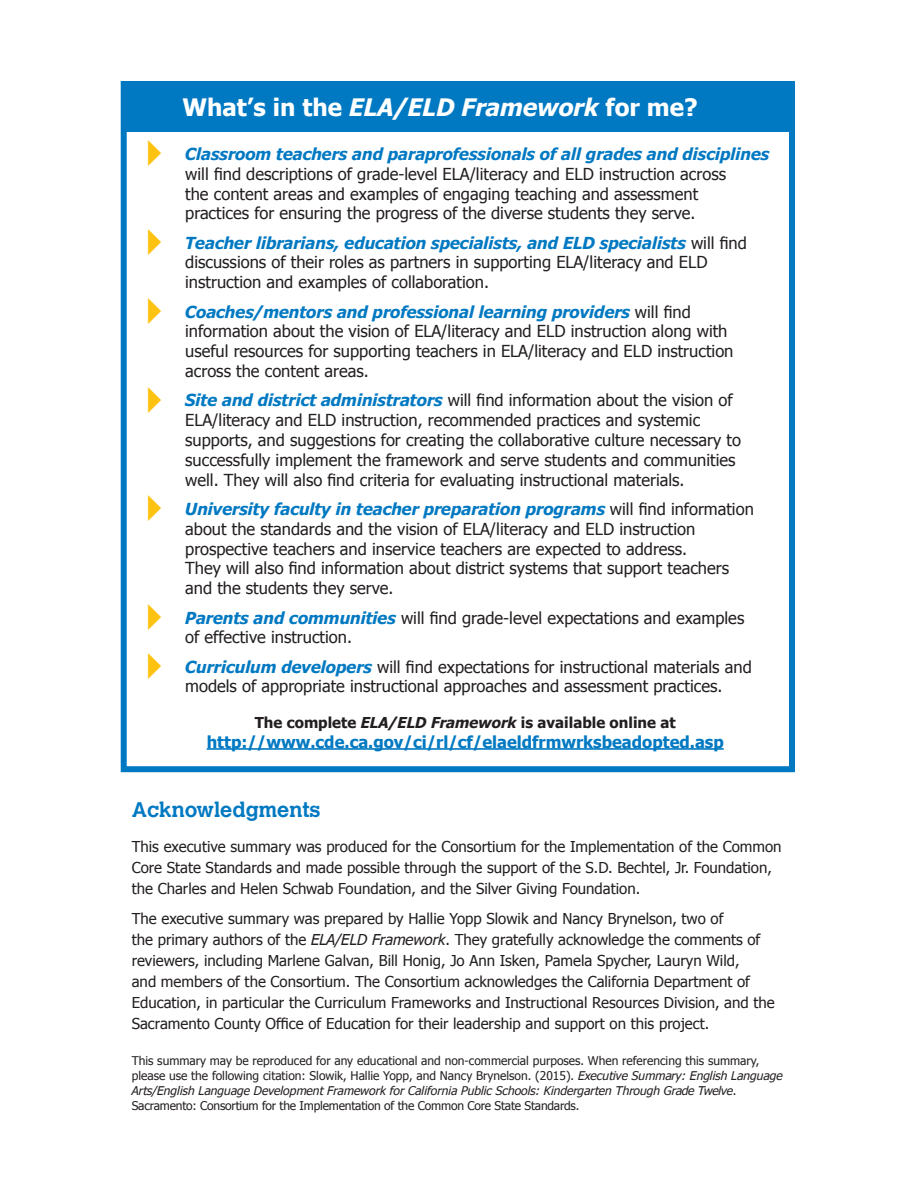
<style>
.page{position:relative;width:918px;height:1188px;background:#fff}
.page>*{position:absolute;margin:0;border:0;box-sizing:border-box;transform-origin:0 0}
.t1{font:700 24px "Tahoma";color:#fff}
.t2{font:700 21px "Calvert";color:#0079c2}
.t3{font:16.5px/19.8px "Tahoma";color:#231f20}
.t4{font:italic 700 16.5px "Tahoma";color:#0079c2}
.t5{font:700 16.5px "Tahoma";color:#0079c2}
.t6{font:15px/21px "Tahoma";color:#231f20}
.t7{font:700 15px "Tahoma";color:#231f20}
.t8{font:12px/15px "Tahoma";color:#231f20}
.s1{font-style:italic}
.s2{font-weight:700;font-style:italic;color:#0079c2}
</style>
<div class="page">
<div style="left:123px;top:84px;width:671px;height:48px;background:#0079c2"></div>
<hr style="left:207px;top:748px;width:517px;height:2px;background:#0079c2">
<div style="left:121px;top:81px;width:674px;height:691px;border:6px solid #0079c2"></div>
<h1 class="t1" style="left:183px;top:90px;width:517px">What’s in the <span class="s1">ELA/ELD Framework</span> for me?</h1>
<p class="t4" style="left:185px;top:143px;width:586px">Classroom teachers and paraprofessionals of all grades and disciplines</p>
<p class="t3" style="left:185px;top:163px;width:542px">will find descriptions of grade-level ELA/literacy and ELD instruction across the content areas and examples of engaging teaching and assessment practices for ensuring the progress of the diverse students they serve.</p>
<p class="t3" style="left:185px;top:232px;width:563px"><span class="s2">Teacher librarians, education specialists, and ELD specialists</span> will find discussions of their roles as partners in supporting ELA/literacy and ELD instruction and examples of collaboration.</p>
<p class="t3" style="left:185px;top:301px;width:550px"><span class="s2">Coaches/mentors and professional learning providers</span> will find information about the vision of ELA/literacy and ELD instruction along with useful resources for supporting teachers in ELA/literacy and ELD instruction across the content areas.</p>
<p class="t3" style="left:185px;top:390px;width:557px"><span class="s2">Site and district administrators</span> will find information about the vision of ELA/literacy and ELD instruction, recommended practices and systemic supports, and suggestions for creating the collaborative culture necessary to successfully implement the framework and serve students and communities well. They will also find criteria for evaluating instructional materials.</p>
<p class="t3" style="left:185px;top:498px;width:570px"><span class="s2">University faculty in teacher preparation programs</span> will find information about the standards and the vision of ELA/literacy and ELD instruction prospective teachers and inservice teachers are expected to address.<br>They will also find information about district systems that support teachers and the students they serve.</p>
<p class="t3" style="left:185px;top:607px;width:561px"><span class="s2">Parents and communities</span> will find grade-level expectations and examples of effective instruction.</p>
<p class="t3" style="left:185px;top:656px;width:568px"><span class="s2">Curriculum developers</span> will find expectations for instructional materials and models of appropriate instructional approaches and assessment practices.</p>
<p class="t7" style="left:255px;top:712px;width:422px">The complete <span class="s1">ELA/ELD Framework</span> is available online at</p>
<p class="t5" style="left:207px;top:730px;width:519px">http://www.cde.ca.gov/ci/rl/cf/elaeldfrmwrksbeadopted.asp</p>
<p class="t2" style="left:132px;top:796px;width:190px">Acknowledgments</p>
<p class="t6" style="left:132px;top:835px;width:651px">This executive summary was produced for the Consortium for the Implementation of the Common<br>Core State Standards and made possible through the support of the S.D. Bechtel, Jr. Foundation, the Charles and Helen Schwab Foundation, and the Silver Giving Foundation.</p>
<p class="t6" style="left:132px;top:907px;width:645px">The executive summary was prepared by Hallie Yopp Slowik and Nancy Brynelson, two of<br>the primary authors of the <span class="s1">ELA/ELD Framework</span>. They gratefully acknowledge the comments of reviewers, including Marlene Galvan, Bill Honig, Jo Ann Isken, Pamela Spycher, Lauryn Wild,<br>and members of the Consortium. The Consortium acknowledges the California Department of Education, in particular the Curriculum Frameworks and Instructional Resources Division, and the Sacramento County Office of Education for their leadership and support on this project.</p>
<p class="t8" style="left:132px;top:1052px;width:653px">This summary may be reproduced for any educational and non-commercial purposes. When referencing this summary, please use the following citation: Slowik, Hallie Yopp, and Nancy Brynelson. (2015). <span class="s1">Executive Summary: English Language Arts/English Language Development Framework for California Public Schools: Kindergarten Through Grade Twelve</span>.<br>Sacramento: Consortium for the Implementation of the Common Core State Standards.</p>
</div>
